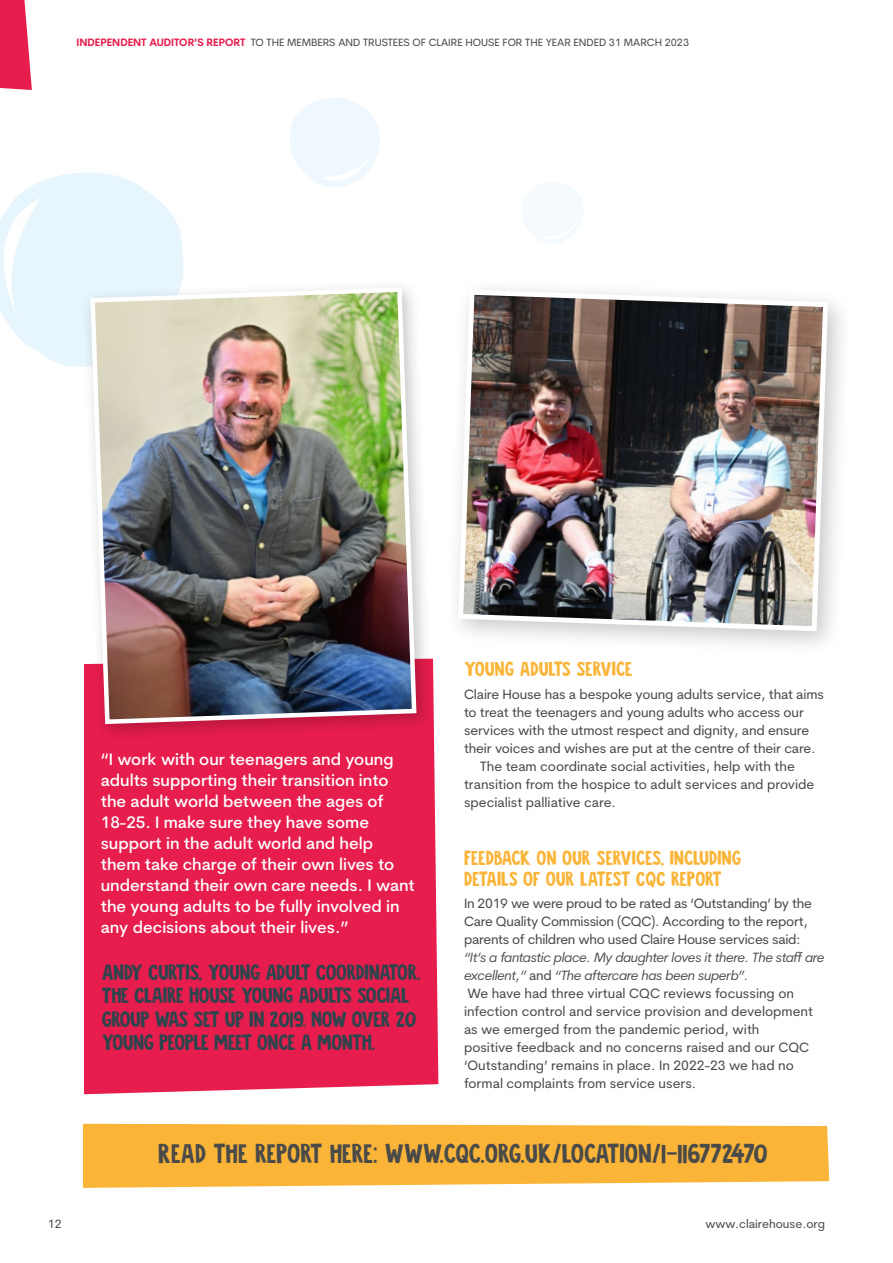
<style>
.page{position:relative;width:893px;height:1263px;background:#fff}
.page>*{position:absolute;margin:0;border:0;box-sizing:border-box;transform-origin:0 0}
.t1{font:24px "Jalebi";color:#4a4a49}
.t2{font:19.5px/23.4px "Jalebi";letter-spacing:-.02em;color:#2e444c}
.t3{font:18px/21px "Jalebi";color:#fab437}
.t4{font:500 16.5px/21px "Cerebri Sans";color:#fff}
.t5{font:13.5px/18px "Cerebri Sans";letter-spacing:-.01em;color:#4a4a49}
.t6{font:12px "Cerebri Sans";color:#4a4a49}
.t7{font:10.5px "Cerebri Sans";color:#4a4a49}
.s1{font-weight:700;color:#e61d4d}
.s2{font-style:italic}
</style>
<div class="page">
<svg style="left:83px;top:1124px;width:746px;height:64px;background:#fab944"></svg>
<svg style="left:0;top:172px;width:183px;height:195px"></svg>
<svg style="left:0;top:0;width:32px;height:90px;background:#e93a64"></svg>
<div style="left:445px;top:276px;width:409px;height:381px;background:#000;opacity:.22"></div>
<img style="left:456px;top:287px;width:375px;height:347px">
<div style="left:84px;top:742px;width:354px;height:352px;background:#e61d4d"></div>
<div style="left:81px;top:278px;width:354px;height:464px;background:#000;opacity:.22"></div>
<img style="left:88px;top:285px;width:331px;height:441px">
<svg style="left:290px;top:98px;width:90px;height:89px"></svg>
<svg style="left:522px;top:182px;width:61px;height:61px"></svg>
<p class="t7" style="left:77px;top:36px;width:614px"><span class="s1">INDEPENDENT AUDITOR’S REPORT</span> TO THE MEMBERS AND TRUSTEES OF CLAIRE HOUSE FOR THE YEAR ENDED 31 MARCH 2023</p>
<p class="t4" style="left:101px;top:749px;width:316px">“I work with our teenagers and young adults supporting their transition into the adult world between the ages of 18-25. I make sure they have some support in the adult world and help them take charge of their own lives to understand their own care needs. I want the young adults to be fully involved in any decisions about their lives.”</p>
<h2 class="t2" style="left:102px;top:960px;width:320px">ANDY CURTIS, YOUNG ADULT COORDINATOR.<br>THE CLAIRE HOUSE YOUNG ADULTS SOCIAL GROUP WAS SET UP IN 2019. NOW OVER 20<br>YOUNG PEOPLE MEET ONCE A MONTH.</h2>
<h3 class="t3" style="left:464px;top:658px;width:170px">YOUNG ADULTS SERVICE</h3>
<p class="t5" style="left:464px;top:685px;width:361px">Claire House has a bespoke young adults service, that aims</p>
<p class="t5" style="left:464px;top:703px;width:341px">to treat the teenagers and young adults who access our</p>
<p class="t5" style="left:464px;top:721px;width:347px">services with the utmost respect and dignity, and ensure</p>
<p class="t5" style="left:464px;top:739px;width:353px">their voices and wishes are put at the centre of their care.</p>
<p class="t5" style="left:480px;top:757px;width:316px">The team coordinate social activities, help with the</p>
<p class="t5" style="left:464px;top:775px;width:352px">transition from the hospice to adult services and provide</p>
<p class="t5" style="left:464px;top:793px;width:154px">specialist palliative care.</p>
<h3 class="t3" style="left:464px;top:847px;width:279px">FEEDBACK ON OUR SERVICES, INCLUDING<br>DETAILS OF OUR LATEST CQC REPORT</h3>
<p class="t5" style="left:464px;top:894px;width:349px">In 2019 we were proud to be rated as ‘Outstanding’ by the<br>Care Quality Commission (CQC). According to the report, parents of children who used Claire House services said:</p>
<p class="t5" style="left:464px;top:948px;width:362px"><span class="s2">“It’s a fantastic place. My daughter loves it there. The staff are excellent,”</span> and <span class="s2">“The aftercare has been superb”.<br></span>We have had three virtual CQC reviews focussing on infection control and service provision and development as we emerged from the pandemic period, with<br>positive feedback and no concerns raised and our CQC ‘Outstanding’ remains in place. In 2022-23 we had no formal complaints from service users.</p>
<h1 class="t1" style="left:158px;top:1136px;width:611px">READ THE REPORT HERE: WWW.CQC.ORG.UK/LOCATION/1-116772470</h1>
<p class="t6" style="left:48px;top:1217px;width:15px">12</p>
<p class="t6" style="left:705px;top:1217px;width:121px">www.clairehouse.org</p>
</div>
